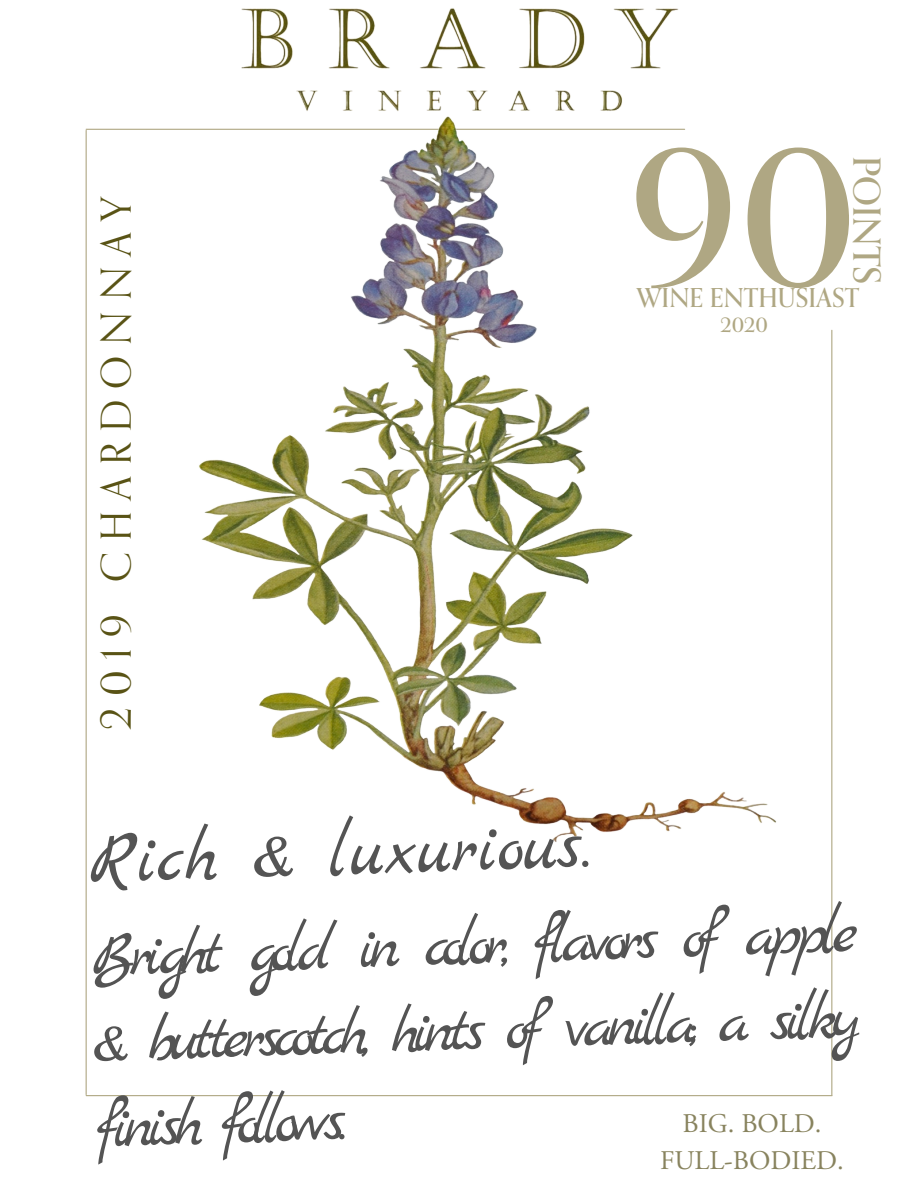
<style>
.page{position:relative;width:918px;height:1188px;background:#fff}
.page>*{position:absolute;margin:0;border:0;box-sizing:border-box;transform-origin:0 0}
.t1{font:500 189.45px "Orpheus Pro";color:#afa783}
.t2{font:76.05px "Marck Script";color:#545454}
.t3{font:65.7px/85.2px "Marck Script";color:#545454;text-align:justify}
.t4{font:41.4px "Orpheus Pro";letter-spacing:.26em;color:#595315}
.t5{font:500 37.35px "Orpheus Pro";color:#afa783}
.t6{font:26.85px "Adobe Garamond Pro";color:#88835e}
.t7{font:500 26.1px "Orpheus Pro";color:#afa783}
.t8{font:500 19.8px "Orpheus Pro";color:#afa783}
</style>
<div class="page">
<hr style="left:86px;top:129px;width:599px;height:1px;background:#afa783">
<hr style="left:86px;top:1095px;width:746px;height:1px;background:#afa783">
<hr style="left:86px;top:130px;width:1px;height:965px;background:#afa783">
<hr style="left:831px;top:330px;width:1px;height:765px;background:#afa783">
<img style="left:111px;top:8px;width:665px;height:834px">
<p class="t4" style="left:90px;top:730px;width:536px;rotate:-90deg">2019 CHARDONNAY</p>
<p class="t1" style="left:631px;top:70px;width:229px">90</p>
<p class="t5" style="left:896px;top:156px;width:130px;rotate:90deg">POINTS</p>
<p class="t7" style="left:637px;top:278px;width:224px">WINE ENTHUSIAST</p>
<p class="t8" style="left:721px;top:310px;width:49px">2020</p>
<p class="t2" style="left:87px;top:818px;width:505px;rotate:-2deg">Rich &amp; luxurious.</p>
<p class="t3" style="left:89px;top:919px;width:769px;rotate:-2deg">Bright gold in color, flavors of apple &amp; butterscotch, hints of vanil a; a silky finish fol ows.</p>
<p class="t6" style="left:682px;top:1112px;width:141px">BIG. BOLD.</p>
<p class="t6" style="left:660px;top:1149px;width:186px">FULL-BODIED.</p>
</div>
